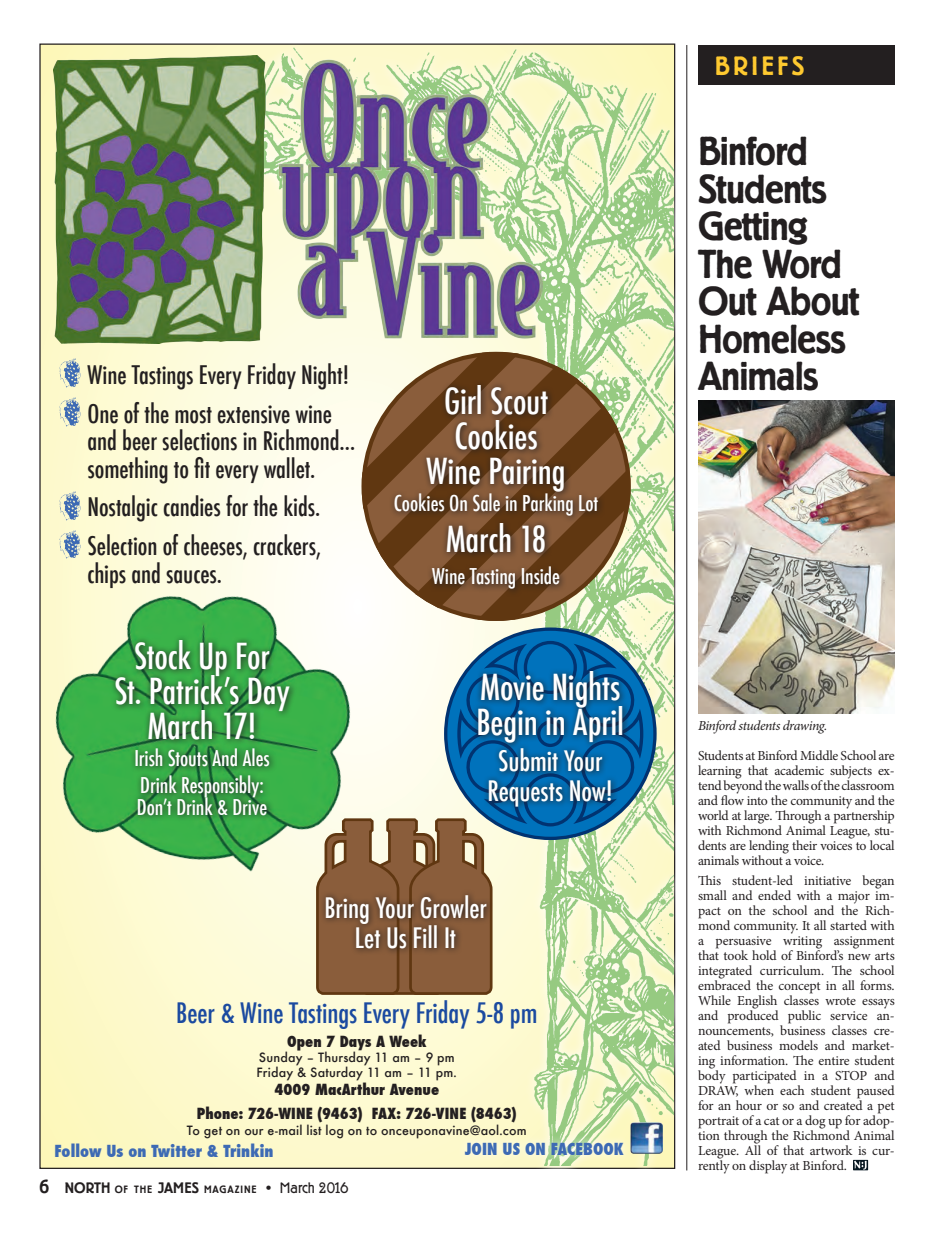
<style>
.page{position:relative;width:940px;height:1238px;background:#fff}
.page>*{position:absolute;margin:0;border:0;box-sizing:border-box;transform-origin:0 0}
.t1{font:500 40px/37.5px "Berliner Grotesk";letter-spacing:-.025em;color:#231f20}
.t2{font:500 condensed 35px/35px "Futura";letter-spacing:-.005em;color:#fff;text-align:center}
.t3{font:500 condensed 27.5px/30px "Futura";letter-spacing:-.005em;color:#fff;text-align:center}
.t4{font:500 condensed 27.5px "Futura";letter-spacing:-.005em;color:#1b4aa0}
.t5{font:500 26.25px "Berliner Grotesk";letter-spacing:.12em;color:#fec930}
.t6{font:500 condensed 25px/27.5px "Futura";letter-spacing:-.005em;color:#231f20}
.t7{font:500 condensed 21.25px/21.2px "Futura";letter-spacing:-.005em;color:#fff}
.t8{font:800 condensed 16.25px "Futura";letter-spacing:.005em;color:#3d6ab4}
.t9{font:800 condensed 15px "Futura";color:#231f20}
.t10{font:13.75px/15px "Minion Pro";letter-spacing:-.02em;color:#231f20;text-align:justify}
.t11{font:italic 13.75px "Minion Pro";letter-spacing:-.035em;color:#231f20}
.t12{font:500 12.5px/15px "Futura";letter-spacing:.015em;color:#231f20}
.t13{font:500 10.5px "Berliner Grotesk";color:#231f20}
.s1{font-size:18.75px}
.s2{font-size:15px}
.s3{font-weight:300;font-size:15px}
</style>
<div class="page">
<div style="left:698px;top:45px;width:196px;height:39px;background:#231f20"></div>
<img style="left:698px;top:400px;width:197px;height:313px">
<svg style="left:853px;top:1159px;width:15px;height:11px"></svg>
<svg style="left:853px;top:1160px;width:13px;height:9px"></svg>
<hr style="left:686px;top:45px;width:1px;height:1125px;background:#231f20">
<svg style="left:41px;top:45px;width:132px;height:1121px;background:#fcf9cb"></svg>
<img style="left:172px;top:47px;width:501px;height:1118px">
<img style="left:53px;top:55px;width:490px;height:288px">
<img style="left:630px;top:1122px;width:32px;height:31px">
<div style="left:457px;top:1134px;width:174px;height:28px;background:#fff;opacity:.75"></div>
<img style="left:59px;top:359px;width:21px;height:28px">
<img style="left:59px;top:397px;width:21px;height:29px">
<img style="left:59px;top:491px;width:21px;height:29px">
<img style="left:59px;top:530px;width:21px;height:29px">
<img style="left:43px;top:583px;width:350px;height:352px">
<svg style="left:110px;top:635px;width:186px;height:187px;background:#359242"></svg>
<svg style="left:315px;top:627px;width:341px;height:369px;background:#acb49e"></svg>
<svg style="left:472px;top:665px;width:158px;height:148px;background:#075891"></svg>
<svg style="left:361px;top:352px;width:269px;height:269px;background:#b0a383"></svg>
<svg style="left:389px;top:380px;width:216px;height:216px;background:#6e4a2c"></svg>
<p class="t6" style="left:87px;top:361px;width:263px">Wine Tastings Every Friday Night!</p>
<p class="t6" style="left:87px;top:400px;width:269px">One of the most extensive wine and beer selections in Richmond… something to fit every wallet.</p>
<p class="t6" style="left:87px;top:493px;width:234px">Nostalgic candies for the kids.</p>
<p class="t6" style="left:87px;top:532px;width:235px">Selection of cheeses, crackers, chips and sauces.</p>
<p class="t2" style="left:115px;top:639px;width:176px">Stock Up For<br>St. Patrick’s Day<br>March 17!</p>
<p class="t7" style="left:134px;top:748px;width:137px">Irish Stouts And Ales</p>
<p class="t7" style="left:137px;top:775px;width:132px">Drink Responsibly:<br>Don’t Drink &amp; Drive</p>
<p class="t2" style="left:426px;top:384px;width:141px">Girl Scout<br>Cookies<br>Wine Pairing</p>
<p class="t7" style="left:394px;top:493px;width:206px">Cookies On Sale in Parking Lot</p>
<p class="t2" style="left:446px;top:521px;width:102px">March 18</p>
<p class="t7" style="left:432px;top:566px;width:130px">Wine Tasting Inside</p>
<p class="t2" style="left:476px;top:670px;width:149px;text-align:left">Movie Nights<br>Begin in April</p>
<p class="t3" style="left:487px;top:746px;width:127px">Submit Your<br>Requests Now!</p>
<p class="t3" style="left:324px;top:892px;width:164px">Bring Your Growler<br>Let Us Fill It</p>
<p class="t4" style="left:176px;top:995px;width:363px">Beer &amp; Wine Tastings Every Friday 5-8 pm</p>
<p class="t9" style="left:287px;top:1031px;width:141px">Open 7 Days A Week</p>
<p class="t12" style="left:256px;top:1049px;width:202px">Sunday – Thursday 11 am – 9 pm<br>Friday &amp; Saturday 11 am – 11 pm.</p>
<p class="t9" style="left:274px;top:1079px;width:166px">4009 MacArthur Avenue</p>
<p class="t9" style="left:197px;top:1102px;width:321px">Phone: 726-WINE (9463) FAX: 726-VINE (8463)</p>
<p class="t12" style="left:187px;top:1122px;width:341px">To get on our e-mail list log on to onceuponavine@aol.com</p>
<p class="t8" style="left:55px;top:1140px;width:220px">Follow Us on Twitter &amp; Trinkin</p>
<p class="t8" style="left:465px;top:1137px;width:160px">JOIN US ON FACEBOOK</p>
<p class="t13" style="left:40px;top:1183px;width:310px"><span class="s1">6</span> <span class="s2">NORTH</span> OF TH E <span class="s2">JAMES</span> MAGAZIN E <span class="s2">•</span> <span class="s3">March 2016</span></p>
<p class="t5" style="left:715px;top:51px;width:91px">BRIEFS</p>
<p class="t1" style="left:698px;top:134px;width:163px">Binford<br>Students<br>Getting<br>The Word<br>Out About<br>Homeless<br>Animals</p>
<p class="t11" style="left:698px;top:716px;width:131px">Binford students drawing.</p>
<p class="t10" style="left:698px;top:747px;width:198px">Students at Binford Middle School are learning that academic subjects ex&shy;tend beyond the walls of the classroom and flow into the community and the world at large. Through a partnership with Richmond Animal League, stu&shy;dents are lending their voices to local animals without a voice.</p>
<p class="t10" style="left:698px;top:873px;width:198px">This student-led initiative began small and ended with a major im&shy;pact on the school and the Rich&shy;mond community. It all started with a persuasive writing assignment that took hold of Binford’s new arts integrated curriculum. The school embraced the concept in all forms.<br>While English classes wrote essays and produced public service an&shy;nouncements, business classes cre&shy;ated business models and market&shy;ing information. The entire student body participated in a STOP and DRAW, when each student paused for an hour or so and created a pet portrait of a cat or a dog up for adop&shy;tion through the Richmond Animal League. All of that artwork is cur&shy;rently on display at Binford.</p>
</div>
